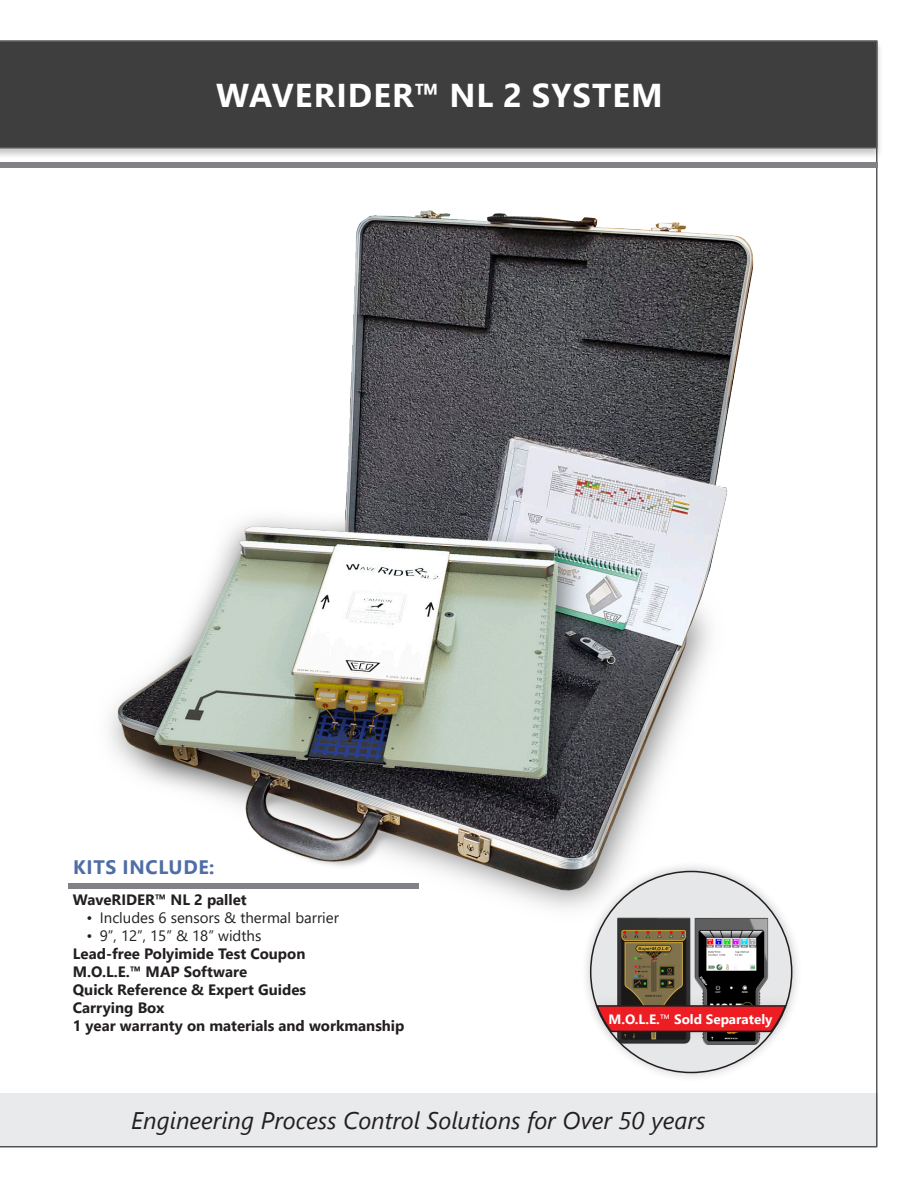
<style>
.page{position:relative;width:918px;height:1188px;background:#fff}
.page>*{position:absolute;margin:0;border:0;box-sizing:border-box;transform-origin:0 0}
.t1{font:700 33px "Segoe UI";letter-spacing:.035em;color:#fff}
.t2{font:italic 24px "Segoe UI";color:#231f20}
.t3{font:700 19.5px "Segoe UI";letter-spacing:.035em;color:#506da6}
.t4{font:700 15px "Segoe UI";color:#231f20}
.t5{font:15px "Segoe UI";color:#231f20}
.t6{font:700 13.5px "Segoe UI";color:#fff}
.s1{font-weight:400}
</style>
<div class="page">
<div style="left:0;top:40px;width:878px;height:108px;background:#3e3e3f"></div>
<div style="left:0;top:162px;width:878px;height:5px;background:#808285"></div>
<div style="left:0;top:1094px;width:878px;height:54px;background:#e9eaeb"></div>
<img style="left:40px;top:148px;width:838px;height:810px">
<div style="left:580px;top:861px;width:222px;height:222px;background:#231f20;opacity:.25"></div>
<img style="left:590px;top:886px;width:158px;height:187px">
<img style="left:628px;top:883px;width:209px;height:162px">
<div style="left:585px;top:993px;width:212px;height:52px;background:#231f20;opacity:.1"></div>
<svg style="left:595px;top:1004px;width:192px;height:30px;background:#c93135"></svg>
<p class="t1" style="left:216px;top:64px;width:448px">WaveRIDER™ NL 2 SYSTEM</p>
<p class="t3" style="left:73px;top:848px;width:143px">KITS INCLUDE:</p>
<p class="t4" style="left:73px;top:885px;width:175px">WaveRIDER™ NL 2 pallet</p>
<p class="t5" style="left:86px;top:903px;width:254px">• Includes 6 sensors &amp; thermal barrier</p>
<p class="t5" style="left:86px;top:921px;width:177px">• 9”, 12”, 15” &amp; 18” widths</p>
<p class="t4" style="left:73px;top:939px;width:234px">Lead-free Polyimide Test Coupon</p>
<p class="t4" style="left:73px;top:957px;width:176px">M.O.L.E.™ MAP Software</p>
<p class="t4" style="left:73px;top:975px;width:235px">Quick Reference &amp; Expert Guides</p>
<p class="t4" style="left:73px;top:993px;width:93px">Carrying Box</p>
<p class="t4" style="left:73px;top:1011px;width:333px">1 year warranty on materials and workmanship</p>
<p class="t6" style="left:609px;top:1006px;width:165px">M.O.L.E.<span class="s1">™</span> Sold Separately</p>
<h2 class="t2" style="left:131px;top:1098px;width:576px">Engineering Process Control Solutions for Over 50 years</h2>
</div>
